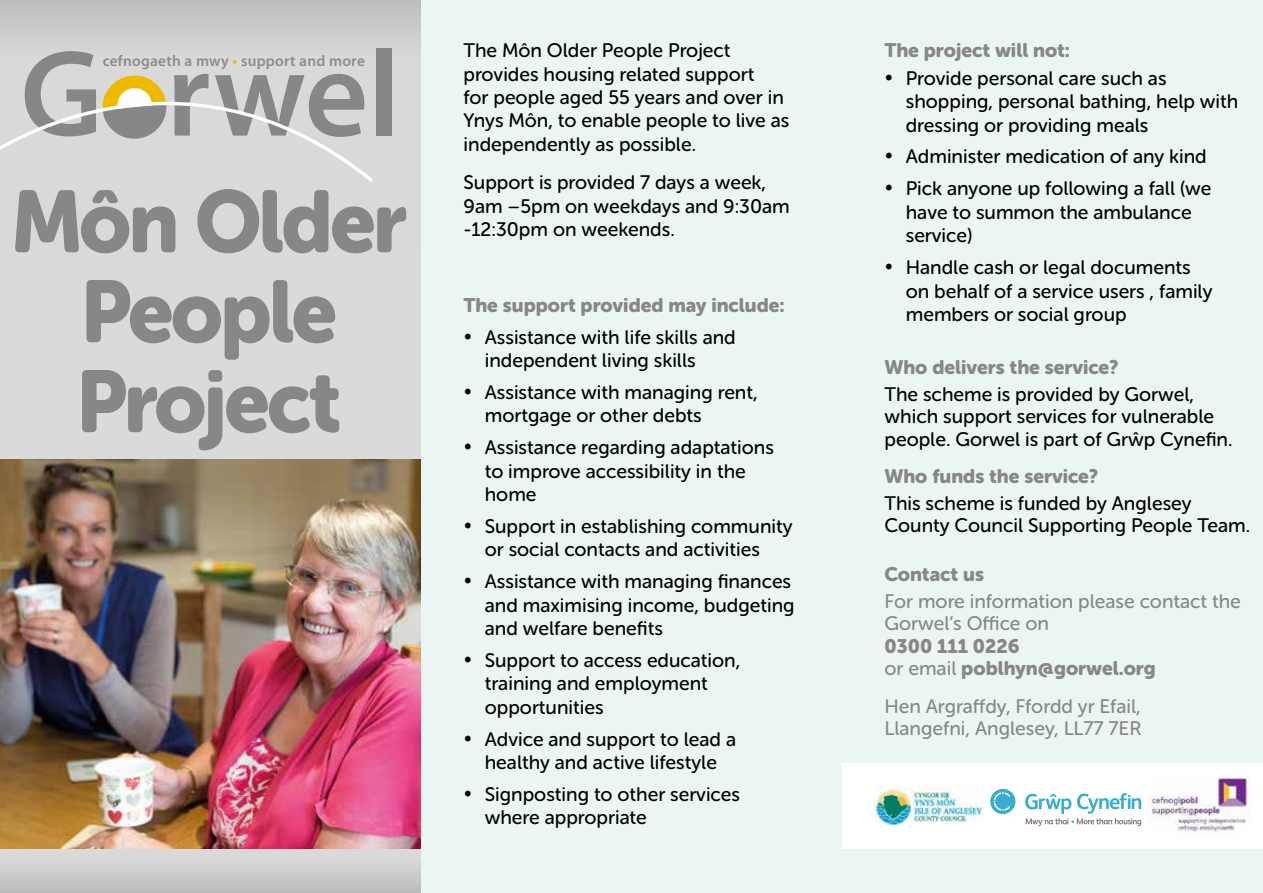
<style>
.page{position:relative;width:1263px;height:893px;background:#fff}
.page>*{position:absolute;margin:0;border:0;box-sizing:border-box;transform-origin:0 0}
.t1{font:600 123.9px "Myriad Pro";color:#878787}
.t2{font:87px/90px "Museo Sans Rounded 900";letter-spacing:-.03em;color:#878787;text-align:center;scale:.95 1}
.t3{font:19.5px/23.4px "Museo Sans Rounded 500";color:#000}
.t4{font:19.5px/22.5px "Museo Sans Rounded 900";color:#878787}
.t5{font:19.5px/22.5px "Museo Sans Rounded 500";color:#878787}
.t6{font:600 15.45px "Myriad Pro";letter-spacing:.015em;color:#928c89}
.s1{color:#efbb00}
.s2{font-family:"Museo Sans Rounded 500"}
</style>
<div class="page">
<div style="left:0;top:0;width:421px;height:893px;background:#dadada"></div>
<img style="left:0;top:459px;width:421px;height:300px">
<img style="left:0;top:759px;width:421px;height:134px">
<svg style="left:0;top:0;width:421px;height:182px"></svg>
<div style="left:421px;top:0;width:842px;height:893px;background:#ebf5f4"></div>
<div style="left:842px;top:764px;width:421px;height:85px;background:#fff"></div>
<img style="left:875px;top:787px;width:108px;height:39px">
<svg style="left:1025px;top:793px;width:116px;height:33px"></svg>
<svg style="left:990px;top:789px;width:25px;height:25px"></svg>
<img style="left:1148px;top:777px;width:102px;height:55px">
<p class="t6" style="left:103px;top:51px;width:264px">cefnogaeth a mwy <span class="s1">•</span> support and more</p>
<p class="t3" style="left:463px;top:39px;width:327px">The Môn Older People Project provides housing related support<br>for people aged 55 years and over in<br>Ynys Môn, to enable people to live as independently as possible.</p>
<p class="t3" style="left:463px;top:171px;width:328px">Support is provided 7 days a week,<br>9am –5pm on weekdays and 9:30am -12:30pm on weekends.</p>
<h1 class="t1" style="left:20px;top:15px;width:381px">G rwel</h1>
<h2 class="t2" style="left:11px;top:177px;width:418px">Môn Older<br>People<br>Project</h2>
<p class="t4" style="left:463px;top:294px;width:323px">The support provided may include:</p>
<p class="t3" style="left:485px;top:325px;width:253px;text-indent:-21px">• Assistance with life skills and independent living skills</p>
<p class="t3" style="left:485px;top:381px;width:274px;text-indent:-21px">• Assistance with managing rent, mortgage or other debts</p>
<p class="t3" style="left:485px;top:436px;width:291px;text-indent:-21px">• Assistance regarding adaptations to improve accessibility in the home</p>
<p class="t3" style="left:463px;top:515px;width:331px;text-align:center">• Support in establishing community or social contacts and activities</p>
<p class="t3" style="left:485px;top:570px;width:311px;text-indent:-21px">• Assistance with managing finances and maximising income, budgeting and welfare benefits</p>
<p class="t3" style="left:485px;top:649px;width:257px;text-indent:-21px">• Support to access education, training and employment opportunities</p>
<p class="t3" style="left:463px;top:727px;width:274px;text-align:center">• Advice and support to lead a healthy and active lifestyle</p>
<p class="t3" style="left:485px;top:783px;width:257px;text-indent:-21px">• Signposting to other services where appropriate</p>
<p class="t4" style="left:884px;top:39px;width:187px">The project will not:</p>
<p class="t3" style="left:906px;top:66px;width:334px;text-indent:-21px">• Provide personal care such as shopping, personal bathing, help with dressing or providing meals</p>
<p class="t3" style="left:884px;top:145px;width:324px">• Administer medication of any kind</p>
<p class="t3" style="left:906px;top:177px;width:307px;text-indent:-21px">• Pick anyone up following a fall (we have to summon the ambulance service)</p>
<p class="t3" style="left:906px;top:256px;width:308px;text-indent:-21px">• Handle cash or legal documents on behalf of a service users , family members or social group</p>
<p class="t4" style="left:884px;top:356px;width:236px">Who delivers the service?</p>
<p class="t3" style="left:884px;top:383px;width:350px;line-height:22.4px">The scheme is provided by Gorwel, which support services for vulnerable people. Gorwel is part of Grŵp Cynefin.</p>
<p class="t4" style="left:884px;top:465px;width:215px">Who funds the service?</p>
<p class="t3" style="left:884px;top:492px;width:367px;line-height:22.5px">This scheme is funded by Anglesey<br>County Council Supporting People Team.</p>
<p class="t4" style="left:884px;top:563px;width:101px">Contact us</p>
<p class="t5" style="left:884px;top:590px;width:358px">For more information please contact the<br>Gorwel’s Office on</p>
<p class="t4" style="left:884px;top:635px;width:273px">0300 111 0226<br><span class="s2">or email</span> poblhyn@gorwel.org</p>
<p class="t5" style="left:884px;top:695px;width:258px">Hen Argraffdy, Ffordd yr Efail,<br>Llangefni, Anglesey, LL77 7ER</p>
</div>
